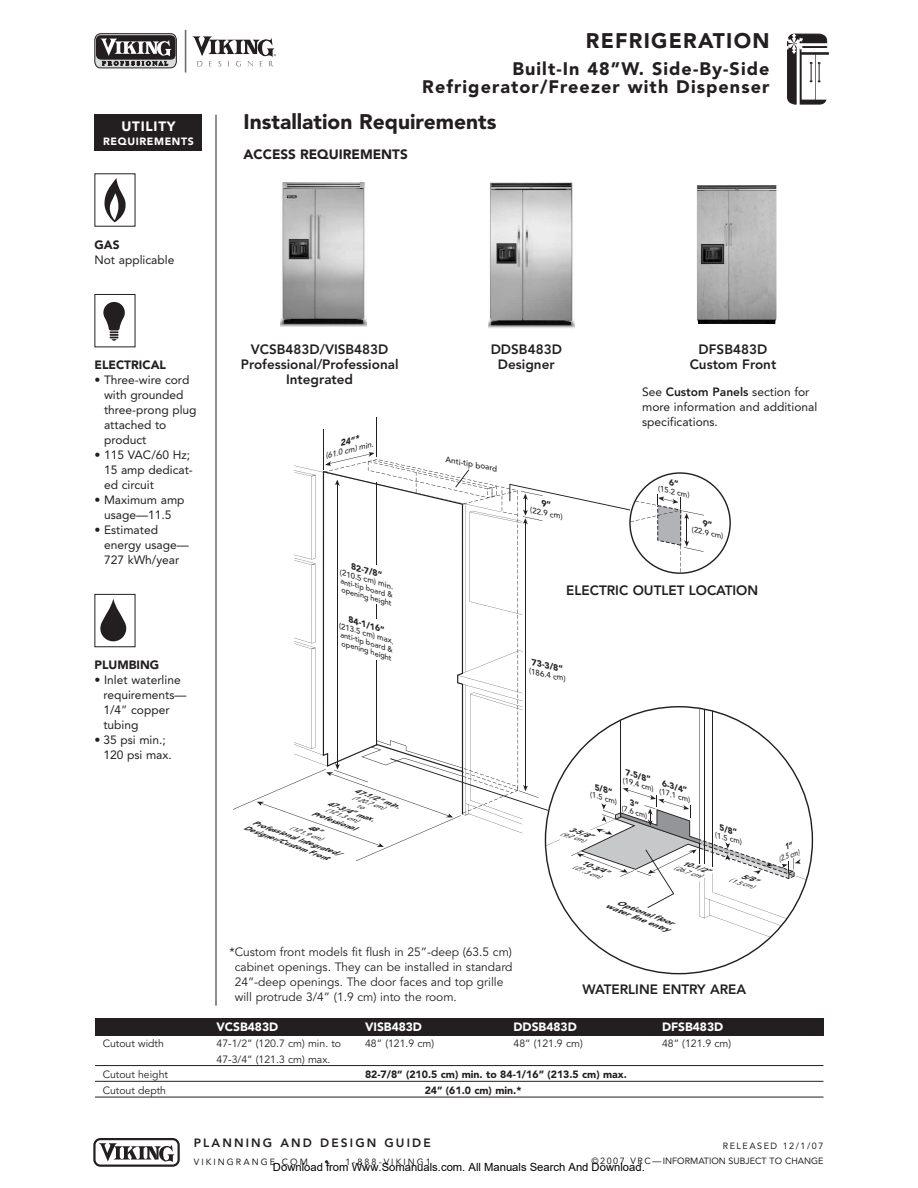
<style>
.page{position:relative;width:918px;height:1188px;background:#fff}
.page>*{position:absolute;margin:0;border:0;box-sizing:border-box;transform-origin:0 0}
.t1{font:900 21px "Avenir";color:#231f20}
.t2{font:900 21px "Avenir";letter-spacing:.06em;color:#231f20}
.t3{font:900 18px/18px "Avenir";letter-spacing:.06em;color:#231f20;text-align:right}
.t4{font:800 13.5px/15px "Avenir";color:#231f20;text-align:center}
.t5{font:900 13.5px "Avenir";color:#231f20}
.t6{font:900 13.5px "Avenir";letter-spacing:.06em;color:#fff}
.t7{font:12px/15px "Avenir";color:#231f20}
.t8{font:12px/15px "Avenir";color:#231f20}
.t9{font:900 12px "Avenir";color:#fff}
.t10{font:800 12px "Avenir";letter-spacing:.175em;color:#231f20}
.t11{font:900 12px "Avenir";color:#231f20}
.t12{font:11.25px "Arial";color:#000}
.t13{font:10.5px "Avenir";color:#231f20}
.t14{font:900 10.5px "Avenir";color:#231f20}
.t15{font:900 10.5px "Avenir";letter-spacing:.06em;color:#fff}
.t16{font:9px/15px "Avenir";color:#231f20;text-align:right}
.t17{font:9px "Avenir";letter-spacing:.23em;color:#231f20}
.t18{font:italic 900 9px "Avenir";color:#231f20;scale:.96 1}
.t19{font:italic 900 8.7px "Avenir";color:#231f20}
.t20{font:italic 900 8.7px "Avenir";color:#231f20;scale:1.04 1}
.t21{font:italic 900 8.55px "Avenir";color:#231f20;scale:1.05 1}
.t22{font:italic 900 8.4px "Avenir";color:#231f20;scale:1.04 1}
.t23{font:italic 500 8.1px "Avenir";color:#231f20}
.t24{font:italic 500 8.1px "Avenir";color:#231f20;scale:.96 1}
.t25{font:italic 500 7.8px "Avenir";color:#231f20}
.t26{font:italic 500 7.8px "Avenir";color:#231f20;scale:1.04 1}
.t27{font:italic 500 7.65px "Avenir";color:#231f20}
.t28{font:italic 500 7.65px "Avenir";color:#231f20;scale:1.04 1}
.t29{font:italic 500 7.65px "Avenir";color:#231f20;scale:.78 1}
.t30{font:italic 500 7.5px "Avenir";color:#231f20;scale:1.04 1}
.t31{font:italic 500 7.5px "Avenir";color:#231f20}
.t32{font:italic 500 7.35px/8.2px "Avenir";color:#231f20;text-align:center}
.t33{font:italic 500 7.2px/8.1px "Avenir";color:#231f20;text-align:center;scale:1.04 1}
.t34{font:italic 900 6.75px "Avenir";color:#231f20;scale:1.34 1}
.t35{font:italic 900 6.6px "Avenir";color:#231f20;scale:1.2 1}
.t36{font:italic 900 6.45px/8.1px "Avenir";color:#231f20;scale:1.24 1}
.t37{font:italic 900 6.45px "Avenir";color:#231f20;scale:1.22 1}
.t38{font:italic 500 5.85px "Avenir";color:#231f20;scale:1.2 1}
.t39{font:italic 500 5.85px "Avenir";color:#231f20;scale:1.21 1}
.t40{font:italic 500 5.7px "Avenir";color:#231f20;scale:1.24 1}
.t41{font:italic 500 5.7px "Avenir";color:#231f20;scale:1.23 1}
.s1{font-style:inherit}
.s2{font-weight:800}
</style>
<div class="page">
<hr style="left:216px;top:115px;width:1px;height:891px;background:#231f20">
<div style="left:802px;top:48px;width:27px;height:5px;border:1px solid #fff"></div>
<svg style="left:787px;top:33px;width:41px;height:71px"></svg>
<svg style="left:93px;top:1138px;width:87px;height:29px"></svg>
<hr style="left:185px;top:30px;width:1px;height:43px;background:#6c6d70">
<svg style="left:94px;top:33px;width:83px;height:36px;background:#6f6d6e"></svg>
<svg style="left:192px;top:36px;width:84px;height:30px"></svg>
<div style="left:94px;top:115px;width:108px;height:36px;background:#231f20"></div>
<svg style="left:103px;top:302px;width:22px;height:39px"></svg>
<svg style="left:100px;top:599px;width:26px;height:42px"></svg>
<div style="left:94px;top:594px;width:41px;height:53px;border:1px solid #231f20"></div>
<svg style="left:105px;top:178px;width:21px;height:44px"></svg>
<svg style="left:600px;top:824px;width:213px;height:150px"></svg>
<hr style="left:376px;top:417px;width:1px;height:39px;background:#231f20">
<hr style="left:323px;top:429px;width:1px;height:41px;background:#231f20">
<div style="left:95px;top:1018px;width:729px;height:18px;background:#231f20"></div>
<hr style="left:95px;top:1065px;width:729px;height:1px;background:#231f20">
<hr style="left:95px;top:1081px;width:729px;height:1px;background:#231f20">
<hr style="left:95px;top:1097px;width:729px;height:1px;background:#231f20">
<img style="left:280px;top:182px;width:86px;height:144px">
<img style="left:489px;top:182px;width:85px;height:147px">
<img style="left:697px;top:185px;width:80px;height:139px">
<svg style="left:233px;top:452px;width:579px;height:497px"></svg>
<p class="t6" style="left:121px;top:121px;width:56px">UTILITY</p>
<p class="t15" style="left:103px;top:137px;width:92px">REQUIREMENTS</p>
<h1 class="t2" style="left:586px;top:33px;width:185px">REFRIGERATION</h1>
<h2 class="t3" style="left:422px;top:62px;width:349px">Built-In 48”W. Side-By-Side<br>Refrigerator/Freezer with Dispenser</h2>
<h1 class="t1" style="left:244px;top:113px;width:254px">Installation Requirements</h1>
<p class="t5" style="left:244px;top:149px;width:166px">ACCESS REQUIREMENTS</p>
<p class="t11" style="left:94px;top:240px;width:27px">GAS</p>
<p class="t7" style="left:94px;top:253px;width:81px">Not applicable</p>
<p class="t11" style="left:94px;top:360px;width:73px">ELECTRICAL</p>
<p class="t7" style="left:104px;top:373px;width:94px;text-indent:-10px">• Three-wire cord with grounded three-prong plug attached to product</p>
<p class="t7" style="left:104px;top:448px;width:90px;text-indent:-10px">• 115 VAC/60 Hz;<br>15 amp dedicat&shy;ed circuit</p>
<p class="t7" style="left:94px;top:493px;width:92px;text-align:center">• Maximum amp usage—11.5</p>
<p class="t7" style="left:104px;top:523px;width:86px;text-indent:-10px">• Estimated energy usage—<br>727 kWh/year</p>
<p class="t11" style="left:94px;top:660px;width:66px">PLUMBING</p>
<p class="t7" style="left:103px;top:673px;width:85px;text-indent:-9px">• Inlet waterline requirements—<br>1/4<span class="s1">”</span> copper tubing</p>
<p class="t7" style="left:103px;top:733px;width:70px;text-indent:-9px">• 35 psi min.;<br>120 psi max.</p>
<p class="t4" style="left:241px;top:343px;width:159px">VCSB483D/VISB483D<br>Professional/Professional<br>Integrated</p>
<p class="t4" style="left:491px;top:343px;width:73px">DDSB483D<br>Designer</p>
<p class="t4" style="left:690px;top:343px;width:88px">DFSB483D<br>Custom Front</p>
<p class="t7" style="left:642px;top:385px;width:177px">See <span class="s2">Custom Panels</span> section for more information and additional specifications.</p>
<p class="t18" style="left:339px;top:439px;width:21px;rotate:-13deg">24”*</p>
<p class="t24" style="left:325px;top:452px;width:53px;rotate:-13deg">(61.0 cm) min.</p>
<p class="t20" style="left:353px;top:563px;width:33px;rotate:15deg">82-7/8”</p>
<p class="t26" style="left:341px;top:569px;width:48px;rotate:15deg">(210.5 cm) mi</p>
<p class="t32" style="left:342px;top:578px;width:57px;rotate:15deg">anti-tip board &amp; opening height</p>
<p class="t21" style="left:350px;top:616px;width:37px;rotate:17deg">84-1/16”</p>
<p class="t28" style="left:341px;top:622px;width:56px;rotate:17deg">(213.5 cm) max.</p>
<p class="t33" style="left:342px;top:631px;width:55px;rotate:17deg">anti-tip board &amp; opening height</p>
<p class="t23" style="left:447px;top:456px;width:54px;rotate:10deg">Anti-tip board</p>
<p class="t25" style="left:532px;top:506px;width:35px;rotate:13deg">(22.9 cm)</p>
<p class="t27" style="left:659px;top:485px;width:34px;rotate:13deg">(15.2 cm)</p>
<p class="t27" style="left:693px;top:526px;width:34px;rotate:13deg">(22.9 cm)</p>
<p class="t4" style="left:566px;top:584px;width:194px">ELECTRIC OUTLET LOCATION</p>
<p class="t19" style="left:533px;top:659px;width:34px;rotate:13deg">73-3/8”</p>
<p class="t25" style="left:530px;top:667px;width:39px;rotate:13deg">(186.4 cm)</p>
<p class="t36" style="left:355px;top:787px;width:40px;rotate:20deg">47-1/2” min.</p>
<p class="t40" style="left:353px;top:795px;width:28px;rotate:20deg">(120.7 cm)</p>
<p class="t36" style="left:328px;top:799px;width:41px;rotate:20deg">47-3/4” max.</p>
<p class="t40" style="left:327px;top:807px;width:28px;rotate:20deg">(121.3 cm)</p>
<p class="t36" style="left:313px;top:809px;width:39px;rotate:20deg">Professional</p>
<p class="t40" style="left:291px;top:825px;width:28px;rotate:20deg">(121.9 cm)</p>
<p class="t36" style="left:248px;top:817px;width:81px;text-indent:6px;rotate:20deg">Professional Integrated/<br>Designer/Custom Front</p>
<p class="t8" style="left:235px;top:946px;width:279px;text-indent:-5px">*Custom front models fit flush in 25”-deep (63.5 cm) cabinet openings. They can be installed in standard 24”-deep openings. The door faces and top grille will protrude 3/4” (1.9 cm) into the room.</p>
<p class="t22" style="left:627px;top:769px;width:27px;rotate:16deg">7-5/8”</p>
<p class="t30" style="left:624px;top:777px;width:32px;rotate:16deg">(19.4 cm)</p>
<p class="t31" style="left:623px;top:805px;width:28px;rotate:17deg">(7.6 cm)</p>
<p class="t22" style="left:664px;top:780px;width:27px;rotate:16deg">6-3/4”</p>
<p class="t30" style="left:661px;top:788px;width:32px;rotate:16deg">(17.1 cm)</p>
<p class="t30" style="left:592px;top:791px;width:28px;rotate:16deg">(1.5 cm)</p>
<p class="t37" style="left:570px;top:826px;width:21px;rotate:19deg">3-5/8”</p>
<p class="t41" style="left:561px;top:831px;width:22px;rotate:18deg">(9.2 cm)</p>
<p class="t22" style="left:721px;top:824px;width:19px;rotate:16deg">5/8”</p>
<p class="t30" style="left:717px;top:832px;width:28px;rotate:16deg">(1.5 cm)</p>
<p class="t35" style="left:583px;top:860px;width:25px;rotate:21deg">10-3/4”</p>
<p class="t39" style="left:574px;top:864px;width:25px;rotate:21deg">(27.3 cm)</p>
<p class="t35" style="left:683px;top:860px;width:25px;rotate:18deg">10-1/2”</p>
<p class="t38" style="left:675px;top:865px;width:26px;rotate:18deg">(26.7 cm)</p>
<p class="t35" style="left:742px;top:873px;width:15px;rotate:18deg">5/8”</p>
<p class="t38" style="left:730px;top:877px;width:22px;rotate:18deg">(1.5 cm)</p>
<p class="t34" style="left:618px;top:899px;width:46px;rotate:21deg">Optional floor</p>
<p class="t34" style="left:607px;top:903px;width:52px;rotate:21deg">water line entry</p>
<p class="t4" style="left:582px;top:983px;width:165px">WATERLINE ENTRY AREA</p>
<p class="t9" style="left:217px;top:1022px;width:63px">VCSB483D</p>
<p class="t9" style="left:365px;top:1022px;width:59px">VISB483D</p>
<p class="t9" style="left:514px;top:1022px;width:65px">DDSB483D</p>
<p class="t9" style="left:662px;top:1022px;width:63px">DFSB483D</p>
<p class="t29" style="left:778px;top:857px;width:29px;rotate:-22deg">(2.5 cm)</p>
<p class="t13" style="left:103px;top:1039px;width:63px">Cutout width</p>
<p class="t13" style="left:217px;top:1039px;width:126px">47-1/2” (120.7 cm) min. to</p>
<p class="t13" style="left:365px;top:1039px;width:71px">48” (121.9 cm)</p>
<p class="t13" style="left:514px;top:1039px;width:71px">48” (121.9 cm)</p>
<p class="t13" style="left:662px;top:1039px;width:71px">48” (121.9 cm)</p>
<p class="t13" style="left:217px;top:1055px;width:115px">47-3/4” (121.3 cm) max.</p>
<p class="t13" style="left:103px;top:1070px;width:67px">Cutout height</p>
<p class="t14" style="left:365px;top:1070px;width:263px">82-7/8” (210.5 cm) min. to 84-1/16” (213.5 cm) max.</p>
<p class="t13" style="left:103px;top:1086px;width:65px">Cutout depth</p>
<p class="t14" style="left:425px;top:1086px;width:98px">24” (61.0 cm) min.*</p>
<p class="t10" style="left:194px;top:1138px;width:239px">PLANNING AND DESIGN GUIDE</p>
<p class="t17" style="left:194px;top:1159px;width:116px">VIKINGRANGE.COM</p>
<p class="t17" style="left:324px;top:1159px;width:108px">• 1-888-VIKING1</p>
<p class="t16" style="left:592px;top:1139px;width:233px">RELEASED 12/1/07<br>© 2 0 0 7 V R C — INFORMATION SUBJECT TO CHANGE</p>
<p class="t12" style="left:273px;top:1160px;width:373px">Download from Www.Somanuals.com. All Manuals Search And Download.</p>
</div>
